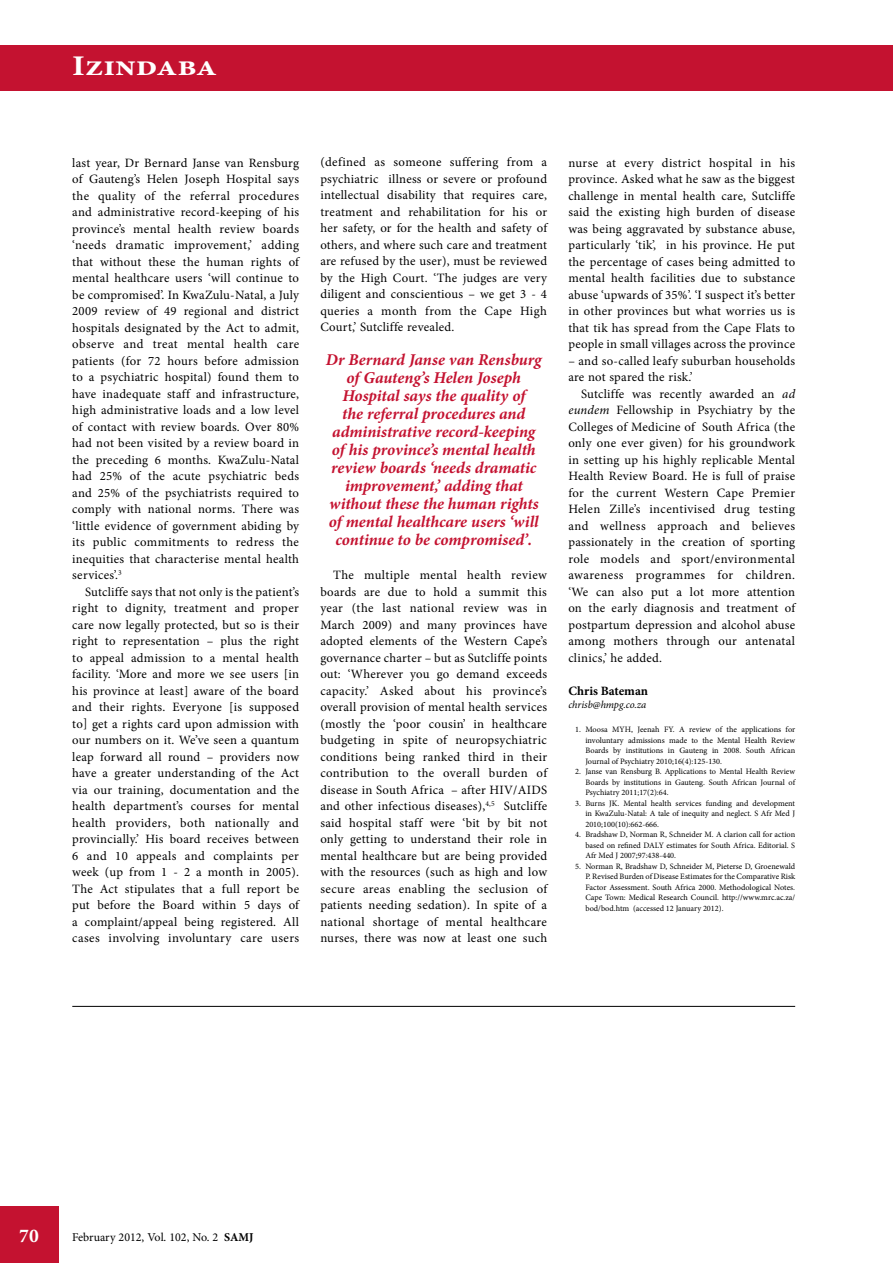
<style>
.page{position:relative;width:893px;height:1263px;background:#fff}
.page>*{position:absolute;margin:0;border:0;box-sizing:border-box;transform-origin:0 0}
.t1{font:700 28.5px "Minion Pro";color:#fff;scale:1.2 1}
.t2{font:700 19.5px "Minion Pro";color:#fff}
.t3{font:italic 700 16.5px/18px "Minion Pro";letter-spacing:-.005em;color:#c41230;text-align:center}
.t4{font:12.75px/16.5px "Minion Pro";letter-spacing:.02em;color:#000;text-align:justify}
.t5{font:700 12.75px "Minion Pro";color:#000}
.t6{font:12px "Minion Pro";color:#000}
.t7{font:italic 10.5px "Minion Pro";letter-spacing:-.005em;color:#000}
.t8{font:8.25px/10.5px "Minion Pro";color:#000;text-align:justify}
.s1{font-style:italic}
.s2{font-weight:700}
</style>
<div class="page">
<div style="left:0;top:1206px;width:59px;height:57px;background:#c41230"></div>
<div style="left:0;top:45px;width:893px;height:45px;background:#c41230"></div>
<hr style="left:72px;top:1006px;width:723px;height:1px;background:#000">
<h1 class="t1" style="left:72px;top:46px;width:122px">Izindaba</h1>
<p class="t4" style="left:72px;top:154px;width:228px">last year, Dr Bernard Janse van Rensburg of Gauteng’s Helen Joseph Hospital says the quality of the referral procedures and administrative record-keeping of his province’s mental health review boards ‘needs dramatic improvement,’ adding that without these the human rights of mental healthcare users ‘will continue to be compromised’. In KwaZulu-Natal, a July 2009 review of 49 regional and district hospitals designated by the Act to admit, observe and treat mental health care patients (for 72 hours before admission to a psychiatric hospital) found them to have inadequate staff and infrastructure, high administrative loads and a low level of contact with review boards. Over 80% had not been visited by a review board in the preceding 6 months. KwaZulu-Natal had 25% of the acute psychiatric beds and 25% of the psychiatrists required to comply with national norms. There was ‘little evidence of government abiding by its public commitments to redress the inequities that characterise mental health services’.<sup>3</sup></p>
<p class="t4" style="left:72px;top:583px;width:228px;text-indent:13px">Sutcliffe says that not only is the patient’s right to dignity, treatment and proper care now legally protected, but so is their right to representation – plus the right to appeal admission to a mental health facility. ‘More and more we see users [in his province at least] aware of the board and their rights. Everyone [is supposed to] get a rights card upon admission with our numbers on it. We’ve seen a quantum leap forward all round – providers now have a greater understanding of the Act via our training, documentation and the health department’s courses for mental health providers, both nationally and provincially.’ His board receives between 6 and 10 appeals and complaints per week (up from 1 - 2 a month in 2005).<br>The Act stipulates that a full report be put before the Board within 5 days of a complaint/appeal being registered. All cases involving involuntary care users</p>
<p class="t4" style="left:320px;top:154px;width:228px">(defined as someone suffering from a psychiatric illness or severe or profound intellectual disability that requires care, treatment and rehabilitation for his or her safety, or for the health and safety of others, and where such care and treatment are refused by the user), must be reviewed by the High Court. ‘The judges are very diligent and conscientious – we get 3 - 4 queries a month from the Cape High Court,’ Sutcliffe revealed.</p>
<p class="t3" style="left:326px;top:351px;width:217px">Dr Bernard Janse van Rensburg of Gauteng’s Helen Joseph<br>Hospital says the quality of<br>the referral procedures and administrative record-keeping of his province’s mental health review boards ‘needs dramatic improvement,’ adding that without these the human rights of mental healthcare users ‘will continue to be compromised’.</p>
<p class="t4" style="left:320px;top:567px;width:228px;text-indent:13px">The multiple mental health review boards are due to hold a summit this year (the last national review was in March 2009) and many provinces have adopted elements of the Western Cape’s governance charter – but as Sutcliffe points out: ‘Wherever you go demand exceeds capacity.’ Asked about his province’s overall provision of mental health services (mostly the ‘poor cousin’ in healthcare budgeting in spite of neuropsychiatric conditions being ranked third in their contribution to the overall burden of disease in South Africa – after HIV/AIDS and other infectious diseases),<sup>4,5</sup> Sutcliffe said hospital staff were ‘bit by bit not only getting to understand their role in mental healthcare but are being provided with the resources (such as high and low secure areas enabling the seclusion of patients needing sedation). In spite of a national shortage of mental healthcare nurses, there was now at least one such</p>
<p class="t4" style="left:568px;top:154px;width:228px">nurse at every district hospital in his province. Asked what he saw as the biggest challenge in mental health care, Sutcliffe said the existing high burden of disease was being aggravated by substance abuse, particularly ‘tik’, in his province. He put the percentage of cases being admitted to mental health facilities due to substance abuse ‘upwards of 35%’. ‘I suspect it’s better in other provinces but what worries us is that tik has spread from the Cape Flats to people in small villages across the province</p>
<p class="t4" style="left:568px;top:352px;width:228px">– and so-called leafy suburban households are not spared the risk.’</p>
<p class="t4" style="left:568px;top:385px;width:228px;text-indent:13px">Sutcliffe was recently awarded an <span class="s1">ad eundem</span> Fellowship in Psychiatry by the Colleges of Medicine of South Africa (the only one ever given) for his groundwork in setting up his highly replicable Mental Health Review Board. He is full of praise for the current Western Cape Premier Helen Zille’s incentivised drug testing and wellness approach and believes passionately in the creation of sporting role models and sport/environmental awareness programmes for children. ‘We can also put a lot more attention on the early diagnosis and treatment of postpartum depression and alcohol abuse among mothers through our antenatal clinics,’ he added.</p>
<p class="t5" style="left:568px;top:681px;width:81px">Chris Bateman</p>
<p class="t7" style="left:568px;top:698px;width:79px">chrisb@hmpg.co.za</p>
<p class="t8" style="left:585px;top:724px;width:211px;text-indent:-10px">1. Moosa MYH, Jeenah FY. A review of the applications for involuntary admissions made to the Mental Health Review Boards by institutions in Gauteng in 2008. South African Journal of Psychiatry 2010;16(4):125-130.</p>
<p class="t8" style="left:585px;top:766px;width:211px;text-indent:-10px">2. Janse van Rensburg B. Applications to Mental Health Review Boards by institutions in Gauteng. South African Journal of Psychiatry 2011;17(2):64.</p>
<p class="t8" style="left:585px;top:798px;width:211px;text-indent:-10px">3. Burns JK. Mental health services funding and development in KwaZulu-Natal: A tale of inequity and neglect. S Afr Med J 2010;100(10):662-666.</p>
<p class="t8" style="left:585px;top:829px;width:211px;text-indent:-10px">4. Bradshaw D, Norman R, Schneider M. A clarion call for action based on refined DALY estimates for South Africa. Editorial. S Afr Med J 2007;97:438-440.</p>
<p class="t8" style="left:585px;top:861px;width:211px;text-indent:-10px">5. Norman R, Bradshaw D, Schneider M, Pieterse D, Groenewald P. Revised Burden of Disease Estimates for the Comparative Risk Factor Assessment. South Africa 2000. Methodological Notes.<br>Cape Town: Medical Research Council. http://www.mrc.ac.za/ bod/bod.htm (accessed 12 January 2012).</p>
<h2 class="t2" style="left:19px;top:1222px;width:21px">70</h2>
<p class="t6" style="left:72px;top:1229px;width:183px">February 2012, Vol. 102, No. 2 <span class="s2">SAMJ</span></p>
</div>
